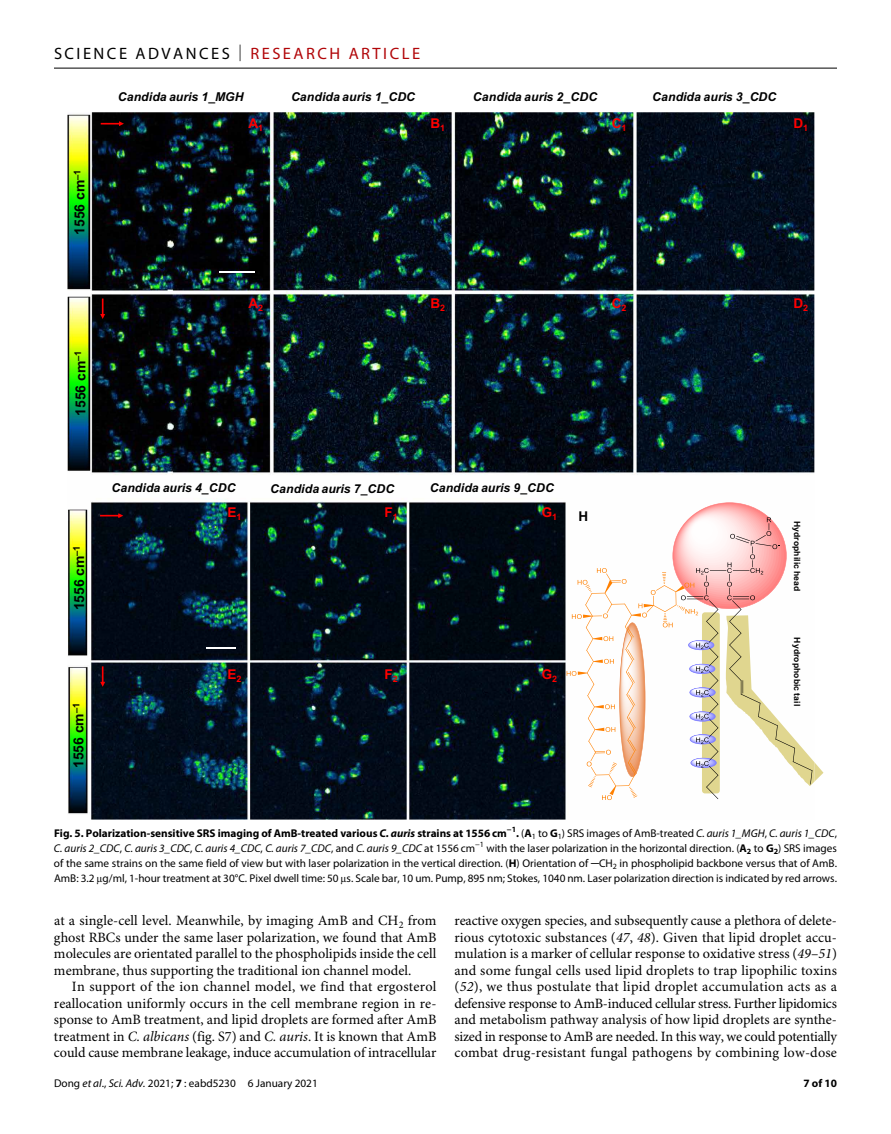
<style>
.page{position:relative;width:891px;height:1134px;background:#fff}
.page>*{position:absolute;margin:0;border:0;box-sizing:border-box;transform-origin:0 0}
.t1{font:16.5px "Myriad Pro";letter-spacing:.15em;color:#000}
.t2{font:14.25px/16.5px "Minion Pro";color:#000;text-align:justify}
.t3{font:700 13.95px "Arial";color:#000}
.t4{font:700 13.5px "Arial";color:#f00}
.t5{font:700 13.5px "Arial";color:#000}
.t6{font:italic 700 12.3px "Arial";letter-spacing:.01em;color:#000}
.t7{font:11.25px/15px "Myriad Pro";color:#000;text-align:justify}
.t8{font:700 11.25px "Myriad Pro";color:#000}
.t9{font:700 9.3px "Arial";color:#000}
.t10{font:700 8.55px "Arial";letter-spacing:.005em;color:#000}
.s1{font-weight:300}
.s2{color:#b10508}
.s3{font-weight:700}
.s4{font-weight:700;font-style:italic}
.s5{font-style:italic}
.s6{font-family:"STIX General"}
</style>
<div class="page">
<hr style="left:54px;top:68px;width:783px;height:1px;background:#000">
<img style="left:67px;top:112px;width:747px;height:708px">
<img style="left:787px;top:711px;width:27px;height:75px">
<svg style="left:775px;top:739px;width:20px;height:9px"></svg>
<svg style="left:793px;top:748px;width:2px;height:13px"></svg>
<svg style="left:793px;top:761px;width:19px;height:10px"></svg>
<svg style="left:810px;top:762px;width:14px;height:22px"></svg>
<svg style="left:567px;top:502px;width:220px;height:298px"></svg>
<svg style="left:607px;top:604px;width:5px;height:9px"></svg>
<svg style="left:100px;top:513px;width:23px;height:5px"></svg>
<svg style="left:100px;top:666px;width:5px;height:21px"></svg>
<hr style="left:206px;top:647px;width:29px;height:2px;background:#fff">
<svg style="left:101px;top:121px;width:23px;height:5px"></svg>
<svg style="left:100px;top:299px;width:5px;height:20px"></svg>
<hr style="left:220px;top:271px;width:35px;height:2px;background:#fff">
<p class="t1" style="left:54px;top:40px;width:368px">SCIENCE ADVANCES <span class="s1">|</span> <span class="s2">RESEARCH ARTICLE</span></p>
<p class="t9" style="left:72px;top:180px;width:12px;rotate:-90deg">–1</p>
<p class="t3" style="left:72px;top:235px;width:56px;rotate:-90deg">6551 mc</p>
<p class="t9" style="left:72px;top:361px;width:12px;rotate:-90deg">–1</p>
<p class="t3" style="left:72px;top:416px;width:56px;rotate:-90deg">6551 mc</p>
<p class="t6" style="left:118px;top:89px;width:127px">Candida auris 1_MGH</p>
<p class="t6" style="left:291px;top:89px;width:126px">Candida auris 1_CDC</p>
<p class="t6" style="left:473px;top:90px;width:126px">Candida auris 2_CDC</p>
<p class="t6" style="left:652px;top:90px;width:126px">Candida auris 3_CDC</p>
<p class="t4" style="left:248px;top:116px;width:16px">A<sub>1</sub></p>
<p class="t4" style="left:430px;top:116px;width:16px">B<sub>1</sub></p>
<p class="t4" style="left:612px;top:116px;width:16px">C<sub>1</sub></p>
<p class="t4" style="left:793px;top:116px;width:16px">D<sub>1</sub></p>
<p class="t4" style="left:248px;top:296px;width:16px">A<sub>2</sub></p>
<p class="t4" style="left:430px;top:296px;width:16px">B<sub>2</sub></p>
<p class="t4" style="left:612px;top:296px;width:16px">C<sub>2</sub></p>
<p class="t4" style="left:793px;top:296px;width:16px">D<sub>2</sub></p>
<p class="t9" style="left:71px;top:556px;width:12px;rotate:-90deg">–1</p>
<p class="t3" style="left:71px;top:610px;width:56px;rotate:-90deg">6551 mc</p>
<p class="t9" style="left:71px;top:713px;width:12px;rotate:-90deg">–1</p>
<p class="t3" style="left:71px;top:768px;width:56px;rotate:-90deg">6551 mc</p>
<p class="t6" style="left:111px;top:481px;width:126px">Candida auris 4_CDC</p>
<p class="t4" style="left:228px;top:505px;width:15px">E<sub>1</sub></p>
<p class="t4" style="left:228px;top:666px;width:15px">E<sub>2</sub></p>
<p class="t6" style="left:270px;top:481px;width:126px">Candida auris 7_CDC</p>
<p class="t6" style="left:430px;top:481px;width:126px">Candida auris 9_CDC</p>
<p class="t4" style="left:384px;top:505px;width:15px">F<sub>1</sub></p>
<p class="t4" style="left:542px;top:505px;width:17px">G<sub>1</sub></p>
<p class="t5" style="left:579px;top:508px;width:11px">H</p>
<p class="t4" style="left:384px;top:666px;width:15px">F<sub>2</sub></p>
<p class="t4" style="left:542px;top:666px;width:17px">G<sub>2</sub></p>
<p class="t10" style="left:802px;top:521px;width:71px;rotate:90deg">Hydrophilic head</p>
<p class="t10" style="left:802px;top:637px;width:70px;rotate:90deg">Hydrophobic tail</p>
<p class="t7" style="left:54px;top:826px;width:785px"><span class="s3">Fig. 5. Polarization-sensitive SRS imaging of AmB-treated various</span> <span class="s4">C. auris</span> <span class="s3">strains at 1556 cm</span><sup>−1</sup><span class="s3">.</span> (<span class="s3">A</span><sub>1</sub> to <span class="s3">G</span><sub>1</sub>) SRS images of AmB-treated <span class="s5">C. auris 1_MGH</span>, <span class="s5">C. auris 1_CDC</span>, <span class="s5">C. auris 2_CDC</span>, <span class="s5">C. auris 3_CDC</span>, <span class="s5">C. auris 4_CDC</span>, <span class="s5">C. auris 7_CDC</span>, and <span class="s5">C. auris 9_CDC</span> at 1556 cm<sup>−1</sup> with the laser polarization in the horizontal direction. (<span class="s3">A</span><sub>2</sub> to <span class="s3">G</span><sub>2</sub>) SRS images of the same strains on the same field of view but with laser polarization in the vertical direction. (<span class="s3">H</span>) Orientation of <span class="s6">─</span>CH<sub>2</sub> in phospholipid backbone versus that of AmB.<br>AmB: 3.2 g/ml, 1-hour treatment at 30°C. Pixel dwell time: 50 s. Scale bar, 10 um. Pump, 895 nm; Stokes, 1040 nm. Laser polarization direction is indicated by red arrows.</p>
<p class="t2" style="left:54px;top:914px;width:384px">at a single-cell level. Meanwhile, by imaging AmB and CH<sub>2</sub> from ghost RBCs under the same laser polarization, we found that AmB molecules are orientated parallel to the phospholipids inside the cell membrane, thus supporting the traditional ion channel model.</p>
<p class="t2" style="left:54px;top:980px;width:384px;text-indent:18px">In support of the ion channel model, we find that ergosterol reallocation uniformly occurs in the cell membrane region in re&shy;sponse to AmB treatment, and lipid droplets are formed after AmB treatment in <span class="s5">C. albicans</span> (fig. S7) and <span class="s5">C. auris</span>. It is known that AmB could cause membrane leakage, induce accumulation of intracellular</p>
<p class="t7" style="left:54px;top:1076px;width:265px">Dong <span class="s5">et al</span>., <span class="s5">Sci. Adv.</span> 2021; <span class="s3">7</span> : eabd5230 6 January 2021</p>
<p class="t2" style="left:454px;top:914px;width:384px">reactive oxygen species, and subsequently cause a plethora of delete&shy;rious cytotoxic substances (<span class="s5">47</span>, <span class="s5">48</span>). Given that lipid droplet accu&shy;mulation is a marker of cellular response to oxidative stress (<span class="s5">49</span>–<span class="s5">51</span>) and some fungal cells used lipid droplets to trap lipophilic toxins (<span class="s5">52</span>), we thus postulate that lipid droplet accumulation acts as a defensive response to AmB-induced cellular stress. Further lipidomics and metabolism pathway analysis of how lipid droplets are synthe&shy;sized in response to AmB are needed. In this way, we could potentially combat drug-resistant fungal pathogens by combining low-dose</p>
<p class="t8" style="left:803px;top:1074px;width:35px">7 of 10</p>
</div>
